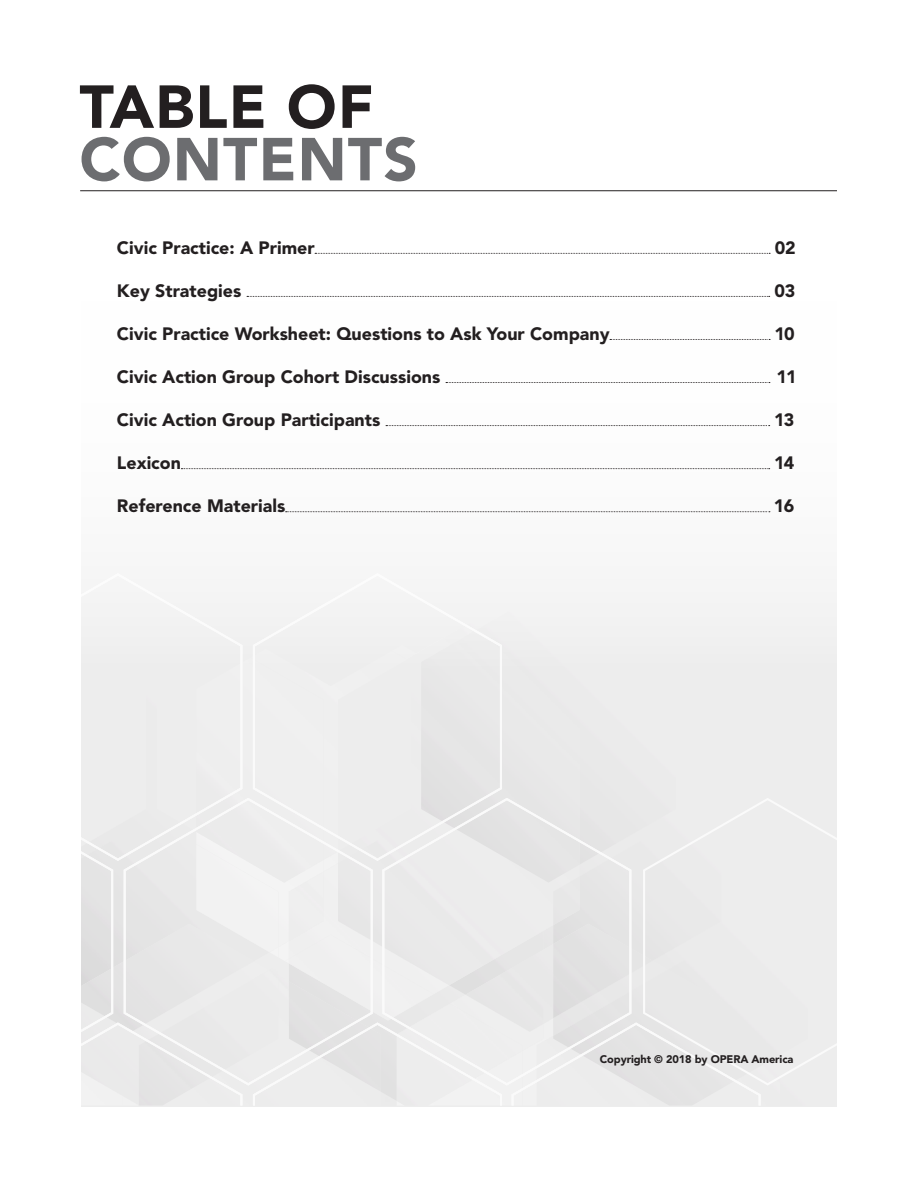
<style>
.page{position:relative;width:918px;height:1188px;background:#fff}
.page>*{position:absolute;margin:0;border:0;box-sizing:border-box;transform-origin:0 0}
.t1{font:900 60px "Avenir LT Std";letter-spacing:.02em;color:#6c6d70}
.t2{font:900 60px "Avenir LT Std";letter-spacing:.02em;color:#231f20}
.t3{font:900 17.85px "Avenir LT Std";color:#231f20}
.t4{font:900 10.95px "Avenir LT Std";letter-spacing:-.01em;color:#231f20}
</style>
<div class="page">
<div style="left:580px;top:669px;width:96px;height:149px;background:#ebebeb"></div>
<img style="left:631px;top:818px;width:12px;height:106px">
<img style="left:631px;top:924px;width:12px;height:46px">
<div style="left:502px;top:669px;width:78px;height:129px;background:#e9e9e9"></div>
<img style="left:631px;top:970px;width:149px;height:136px">
<div style="left:81px;top:669px;width:161px;height:176px;background:#ededed"></div>
<svg style="left:81px;top:845px;width:161px;height:261px;background:#e7e7e7"></svg>
<svg style="left:253px;top:669px;width:249px;height:192px;fill:#ededed"></svg>
<svg style="left:124px;top:798px;width:249px;height:288px;fill:#ebebeb"></svg>
<svg style="left:382px;top:798px;width:249px;height:288px;background:#e8e8e8"></svg>
<svg style="left:253px;top:1022px;width:249px;height:84px"></svg>
<svg style="left:512px;top:1022px;width:249px;height:84px"></svg>
<div style="left:643px;top:798px;width:194px;height:288px;background:#ececec"></div>
<hr style="left:80px;top:190px;width:757px;height:1px;background:#231f20">
<svg style="left:315px;top:190px;width:522px;height:64px"></svg>
<svg style="left:247px;top:296px;width:523px;height:1px"></svg>
<svg style="left:610px;top:339px;width:160px;height:1px"></svg>
<svg style="left:446px;top:382px;width:324px;height:1px"></svg>
<svg style="left:386px;top:425px;width:384px;height:1px"></svg>
<svg style="left:181px;top:468px;width:589px;height:1px"></svg>
<svg style="left:286px;top:511px;width:484px;height:1px"></svg>
<p class="t2" style="left:80px;top:71px;width:295px">TABLE OF</p>
<p class="t1" style="left:80px;top:123px;width:340px">CONTENTS</p>
<p class="t3" style="left:117px;top:237px;width:199px">Civic Practice: A Primer</p>
<p class="t3" style="left:775px;top:237px;width:23px">02</p>
<p class="t3" style="left:117px;top:280px;width:126px">Key Strategies</p>
<p class="t3" style="left:774px;top:280px;width:23px">03</p>
<p class="t3" style="left:117px;top:323px;width:494px">Civic Practice Worksheet: Questions to Ask Your Company</p>
<p class="t3" style="left:774px;top:323px;width:22px">10</p>
<p class="t3" style="left:117px;top:366px;width:325px">Civic Action Group Cohort Discussions</p>
<p class="t3" style="left:777px;top:366px;width:22px">11</p>
<p class="t3" style="left:117px;top:409px;width:265px">Civic Action Group Participants</p>
<p class="t3" style="left:774px;top:409px;width:22px">13</p>
<p class="t3" style="left:117px;top:452px;width:66px">Lexicon</p>
<p class="t3" style="left:774px;top:452px;width:22px">14</p>
<p class="t3" style="left:117px;top:495px;width:170px">Reference Materials</p>
<p class="t3" style="left:774px;top:495px;width:22px">16</p>
<p class="t4" style="left:600px;top:1053px;width:195px">Copyright © 2018 by OPERA America</p>
</div>
